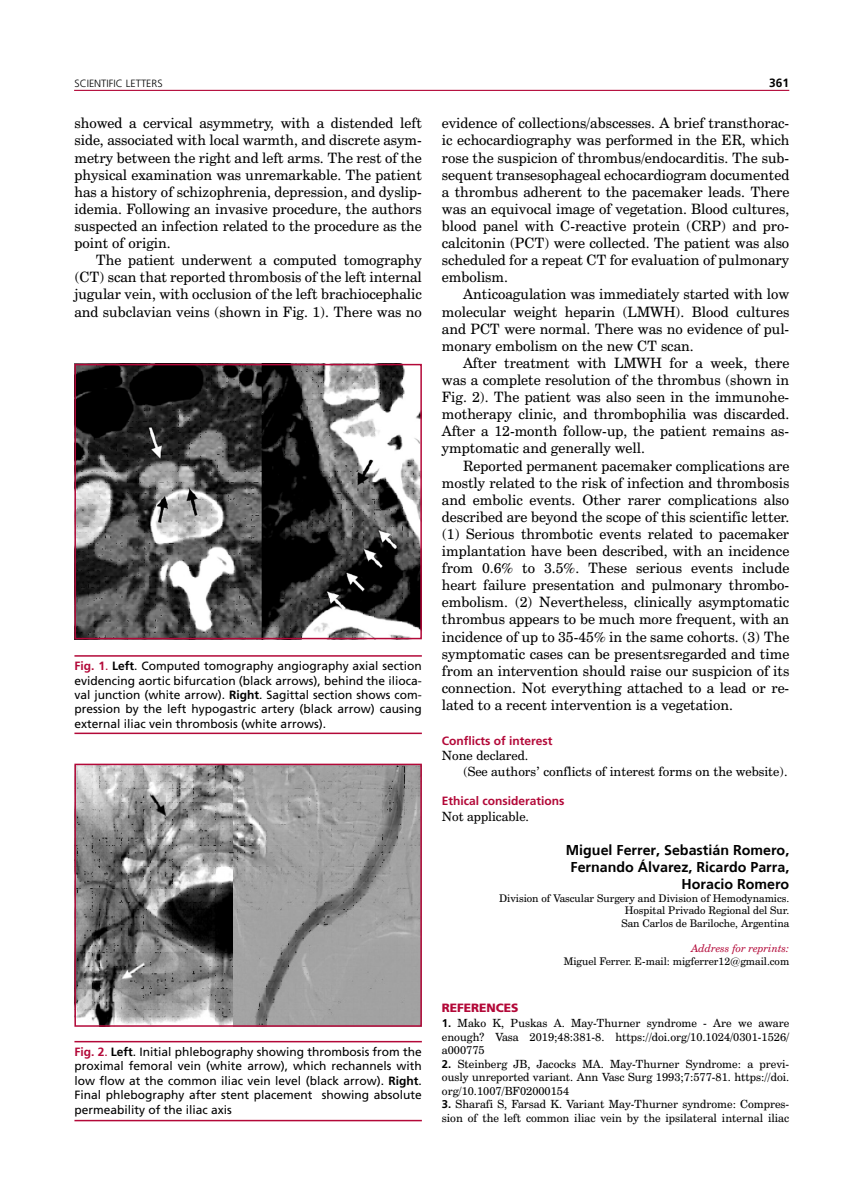
<style>
.page{position:relative;width:851px;height:1191px;background:#fff}
.page>*{position:absolute;margin:0;border:0;box-sizing:border-box;transform-origin:0 0}
.introduccion_y_resul{font:14.25px/17.1px "Century Schoolbook BT";color:#000;text-align:justify}
.introduccion_y_resul-2{font:700 14.25px "Frutiger";color:#000}
.introduccion_y_resul-3{font:12.75px "Century Schoolbook BT";color:#000}
.t1{font:12px/14.4px "Frutiger LT Std";color:#000;text-align:justify}
.t2{font:700 12px "Frutiger LT Std";color:#b30838}
.t3{font:900 12px "Frutiger LT Std";color:#b30838}
.t4{font:700 12px "Frutiger LT Std";color:#000}
.t5{font:11.25px/13.5px "Century Schoolbook BT";color:#000;text-align:justify}
.introduccion_y_resul-4{font:10.5px "Century Schoolbook BT";color:#000}
.introduccion_y_resul-5{font:italic 10.5px "Century Schoolbook BT";color:#b30838}
.t6{font:300 10.5px "Frutiger LT Std";color:#000}
.s1{font-family:"Frutiger LT Std";font-weight:700}
.s2{font-weight:700;color:#b30838}
.s3{color:#b30838}
.s4{font-weight:700}
</style>
<div class="page">
<hr style="left:74px;top:90px;width:715px;height:1px;background:#b30838">
<hr style="left:74px;top:1119px;width:348px;height:2px;background:#b30838">
<hr style="left:74px;top:732px;width:348px;height:2px;background:#b30838">
<hr style="left:74px;top:1041px;width:348px;height:1px;background:#b30838">
<hr style="left:74px;top:655px;width:348px;height:1px;background:#b30838">
<img style="left:77px;top:367px;width:342px;height:269px">
<img style="left:77px;top:766px;width:342px;height:257px">
<div style="left:74px;top:364px;width:348px;height:275px;border:2px solid #b30838"></div>
<div style="left:74px;top:763px;width:348px;height:263px;border:2px solid #b30838"></div>
<p class="t6" style="left:74px;top:77px;width:90px">SCIENTIFIC LETTERS</p>
<p class="t4" style="left:769px;top:75px;width:22px">361</p>
<p class="introduccion_y_resul" style="left:74px;top:115px;width:349px">showed a cervical asymmetry, with a distended left side, associated with local warmth, and discrete asym&shy;metry between the right and left arms. The rest of the physical examination was unremarkable. The patient has a history of schizophrenia, depression, and dyslip&shy;idemia. Following an invasive procedure, the authors suspected an infection related to the procedure as the point of origin.</p>
<p class="introduccion_y_resul" style="left:74px;top:251px;width:349px;text-indent:21px">The patient underwent a computed tomography (CT) scan that reported thrombosis of the left internal jugular vein, with occlusion of the left brachiocephalic and subclavian veins (shown in Fig. 1). There was no</p>
<p class="introduccion_y_resul" style="left:442px;top:115px;width:349px">evidence of collections/abscesses. A brief transthorac&shy;ic echocardiography was performed in the ER, which rose the suspicion of thrombus/endocarditis. The sub&shy;sequent transesophageal echocardiogram documented a thrombus adherent to the pacemaker leads. There was an equivocal image of vegetation. Blood cultures, blood panel with C-reactive protein (CRP) and pro&shy;calcitonin (PCT) were collected. The patient was also scheduled for a repeat CT for evaluation of pulmonary embolism.</p>
<p class="introduccion_y_resul" style="left:442px;top:286px;width:349px;text-indent:21px">Anticoagulation was immediately started with low molecular weight heparin (LMWH). Blood cultures and PCT were normal. There was no evidence of pul&shy;monary embolism on the new CT scan.</p>
<p class="introduccion_y_resul" style="left:442px;top:354px;width:349px;text-indent:21px">After treatment with LMWH for a week, there was a complete resolution of the thrombus (shown in Fig. 2). The patient was also seen in the immunohe&shy;motherapy clinic, and thrombophilia was discarded.<br>After a 12-month follow-up, the patient remains as&shy;ymptomatic and generally well.</p>
<p class="introduccion_y_resul" style="left:442px;top:457px;width:349px;text-indent:21px">Reported permanent pacemaker complications are mostly related to the risk of infection and thrombosis and embolic events. Other rarer complications also described are beyond the scope of this scientific letter. (1) Serious thrombotic events related to pacemaker implantation have been described, with an incidence from 0.6% to 3.5%. These serious events include heart failure presentation and pulmonary thrombo&shy;embolism. (2) Nevertheless, clinically asymptomatic thrombus appears to be much more frequent, with an incidence of up to 35-45% in the same cohorts. (3) The symptomatic cases can be presentsregarded and time from an intervention should raise our suspicion of its connection. Not everything attached to a lead or re&shy;lated to a recent intervention is a vegetation.</p>
<p class="t2" style="left:442px;top:734px;width:112px">Conflicts of interest</p>
<p class="introduccion_y_resul-3" style="left:442px;top:748px;width:88px">None declared.</p>
<p class="introduccion_y_resul-3" style="left:463px;top:763px;width:326px">(See authors’ conflicts of interest forms on the website).</p>
<p class="t2" style="left:442px;top:794px;width:124px">Ethical considerations</p>
<p class="introduccion_y_resul-3" style="left:442px;top:808px;width:89px">Not applicable.</p>
<p class="introduccion_y_resul-2" style="left:565px;top:841px;width:225px">Miguel Ferrer, Sebastián Romero,</p>
<p class="introduccion_y_resul-2" style="left:570px;top:858px;width:220px">Fernando Álvarez, Ricardo Parra,</p>
<p class="introduccion_y_resul-2" style="left:681px;top:876px;width:109px">Horacio Romero</p>
<p class="introduccion_y_resul-4" style="left:499px;top:891px;width:291px">Division of Vascular Surgery and Division of Hemodynamics.</p>
<p class="introduccion_y_resul-4" style="left:624px;top:904px;width:166px">Hospital Privado Regional del Sur.</p>
<p class="introduccion_y_resul-4" style="left:621px;top:916px;width:169px">San Carlos de Bariloche, Argentina</p>
<p class="introduccion_y_resul-5" style="left:691px;top:942px;width:100px">Address for reprints:</p>
<p class="introduccion_y_resul-4" style="left:563px;top:954px;width:227px">Miguel Ferrer. E-mail: migferrer12@gmail.com</p>
<p class="t3" style="left:442px;top:1000px;width:78px">REFERENCES</p>
<p class="t5" style="left:442px;top:1016px;width:349px"><span class="s1">1.</span> Mako K, Puskas A. May-Thurner syndrome - Are we aware enough? Vasa 2019;48:381-8. https://doi.org/10.1024/0301-1526/ a000775</p>
<p class="t5" style="left:442px;top:1056px;width:349px"><span class="s1">2.</span> Steinberg JB, Jacocks MA. May-Thurner Syndrome: a previ&shy;ously unreported variant. Ann Vasc Surg 1993;7:577-81. https://doi. org/10.1007/BF02000154</p>
<p class="t5" style="left:442px;top:1097px;width:349px"><span class="s1">3.</span> Sharafi S, Farsad K. Variant May-Thurner syndrome: Compres&shy;sion of the left common iliac vein by the ipsilateral internal iliac</p>
<p class="t1" style="left:74px;top:659px;width:349px"><span class="s2">Fig. 1</span><span class="s3">.</span> <span class="s4">Left</span>. Computed tomography angiography axial section evidencing aortic bifurcation (black arrows), behind the ilioca&shy;val junction (white arrow). <span class="s4">Right</span>. Sagittal section shows com&shy;pression by the left hypogastric artery (black arrow) causing external iliac vein thrombosis (white arrows).</p>
<p class="t1" style="left:74px;top:1044px;width:349px"><span class="s2">Fig. 2</span><span class="s3">.</span> <span class="s4">Left</span>. Initial phlebography showing thrombosis from the proximal femoral vein (white arrow), which rechannels with low flow at the common iliac vein level (black arrow). <span class="s4">Right</span>.<br>Final phlebography after stent placement showing absolute permeability of the iliac axis</p>
</div>
